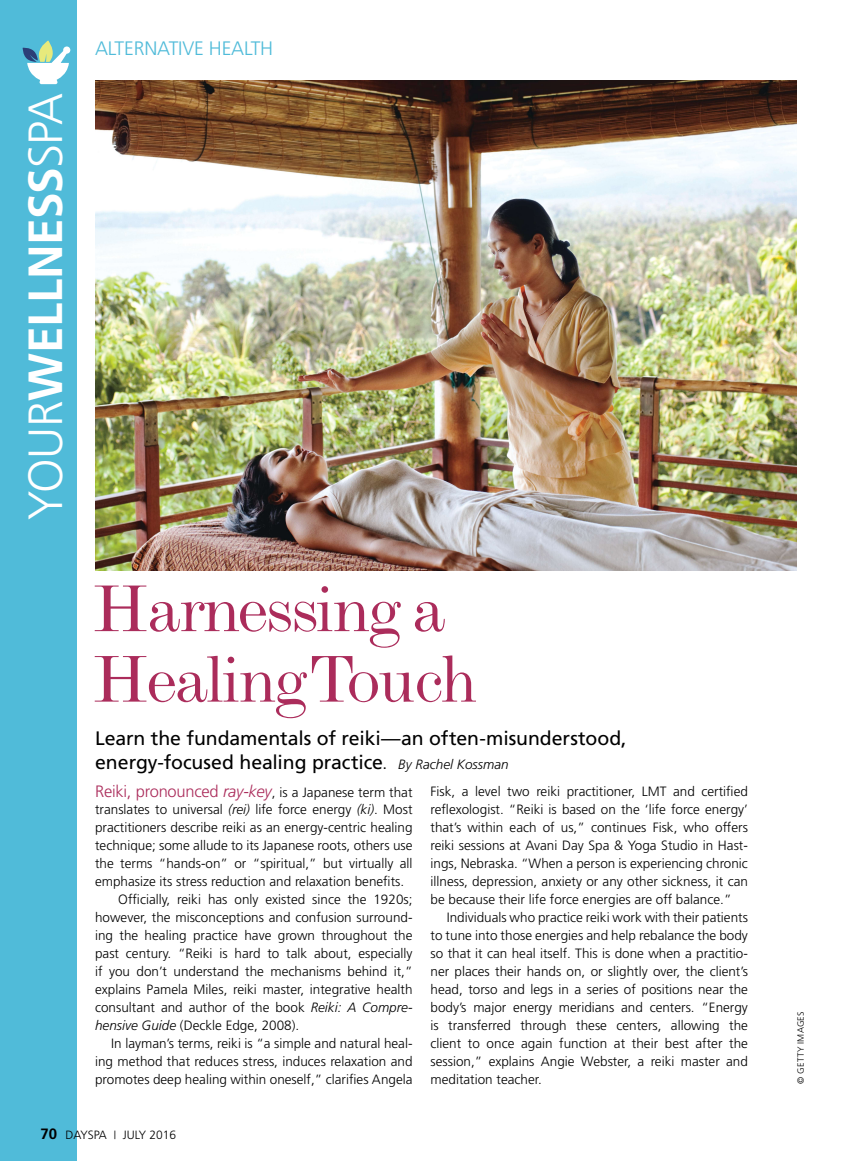
<style>
.page{position:relative;width:851px;height:1161px;background:#fff}
.page>*{position:absolute;margin:0;border:0;box-sizing:border-box;transform-origin:0 0}
.t1{font:expanded 67.5px/70.5px "Modern";letter-spacing:-.04em;color:#ab2c5b}
.t2{font:700 48px "Frutiger";letter-spacing:-.005em;color:#fff}
.t3{font:19.5px/24px "Frutiger";letter-spacing:-.005em;color:#000}
.t4{font:300 19.5px "Frutiger";letter-spacing:-.01em;color:#50bbd9}
.t5{font:300 13.5px "Frutiger";color:#000}
.t6{font:300 12px "Frutiger";color:#000}
.t7{font:300 9px "Frutiger";letter-spacing:.03em;color:#000}
.s1{font-weight:300}
.s2{font-weight:300;font-style:italic;font-size:13.5px}
.s3{font-size:16.5px;color:#ab2c5b}
.s4{font-style:italic;font-size:16.5px;color:#ab2c5b}
.s5{font-style:italic}
.s6{font-weight:700;font-size:15px}
</style>
<div class="page">
<div style="left:0;top:0;width:77px;height:1161px;background:#50bbd9"></div>
<svg style="left:23px;top:40px;width:47px;height:44px"></svg>
<img style="left:95px;top:81px;width:701px;height:490px">
<p class="t2" style="left:18px;top:520px;width:429px;rotate:-90deg"><span class="s1">YOUR</span>WELLNESS<span class="s1">SPA</span></p>
<p class="t4" style="left:95px;top:41px;width:180px">ALTERNATIVE HEALTH</p>
<p class="t1" style="left:92px;top:581px;width:387px">Harnessing a<br>Healing Touch</p>
<p class="t3" style="left:95px;top:727px;width:533px">Learn the fundamentals of reiki—an often-misunderstood, energy-focused healing practice<span class="s1">.</span> <span class="s2">By Rachel Kossman</span></p>
<p class="t5" style="left:95px;top:786px;width:319px"><span class="s3">Reiki, pronounced</span> <span class="s4">ray-key</span>, is a Japanese term that</p>
<p class="t5" style="left:95px;top:804px;width:319px">translates to universal <span class="s5">(rei)</span> life force energy <span class="s5">(ki)</span>. Most</p>
<p class="t5" style="left:95px;top:822px;width:319px">practitioners describe reiki as an energy-centric healing</p>
<p class="t5" style="left:95px;top:840px;width:319px">technique; some allude to its Japanese roots, others use</p>
<p class="t5" style="left:95px;top:858px;width:319px">the terms “hands-on” or “spiritual,” but virtually all</p>
<p class="t5" style="left:95px;top:876px;width:311px">emphasize its stress reduction and relaxation benefits.</p>
<p class="t5" style="left:118px;top:894px;width:296px">Officially, reiki has only existed since the 1920s;</p>
<p class="t5" style="left:95px;top:912px;width:319px">however, the misconceptions and confusion surround-</p>
<p class="t5" style="left:95px;top:930px;width:319px">ing the healing practice have grown throughout the</p>
<p class="t5" style="left:95px;top:948px;width:319px">past century. “Reiki is hard to talk about, especially</p>
<p class="t5" style="left:95px;top:966px;width:319px">if you don’t understand the mechanisms behind it,”</p>
<p class="t5" style="left:95px;top:984px;width:319px">explains Pamela Miles, reiki master, integrative health</p>
<p class="t5" style="left:95px;top:1002px;width:319px">consultant and author of the book <span class="s5">Reiki: A Compre-</span></p>
<p class="t5" style="left:95px;top:1020px;width:206px"><span class="s5">hensive Guide</span> (Deckle Edge, 2008).</p>
<p class="t5" style="left:111px;top:1038px;width:303px">In layman’s terms, reiki is “a simple and natural heal-</p>
<p class="t5" style="left:95px;top:1056px;width:319px">ing method that reduces stress, induces relaxation and</p>
<p class="t5" style="left:95px;top:1074px;width:319px">promotes deep healing within oneself,” clarifies Angela</p>
<p class="t5" style="left:430px;top:786px;width:319px">Fisk, a level two reiki practitioner, LMT and certified</p>
<p class="t5" style="left:430px;top:804px;width:319px">reflexologist. “Reiki is based on the ‘life force energy’</p>
<p class="t5" style="left:430px;top:822px;width:319px">that’s within each of us,” continues Fisk, who offers</p>
<p class="t5" style="left:430px;top:840px;width:319px">reiki sessions at Avani Day Spa &amp; Yoga Studio in Hast-</p>
<p class="t5" style="left:430px;top:858px;width:319px">ings, Nebraska. “When a person is experiencing chronic</p>
<p class="t5" style="left:430px;top:876px;width:319px">illness, depression, anxiety or any other sickness, it can</p>
<p class="t5" style="left:430px;top:894px;width:302px">be because their life force energies are off balance.”</p>
<p class="t5" style="left:446px;top:912px;width:303px">Individuals who practice reiki work with their patients</p>
<p class="t5" style="left:430px;top:930px;width:319px">to tune into those energies and help rebalance the body</p>
<p class="t5" style="left:430px;top:948px;width:319px">so that it can heal itself. This is done when a practitio-</p>
<p class="t5" style="left:430px;top:966px;width:319px">ner places their hands on, or slightly over, the client’s</p>
<p class="t5" style="left:430px;top:984px;width:319px">head, torso and legs in a series of positions near the</p>
<p class="t5" style="left:430px;top:1002px;width:319px">body’s major energy meridians and centers. “Energy</p>
<p class="t5" style="left:430px;top:1020px;width:319px">is transferred through these centers, allowing the</p>
<p class="t5" style="left:430px;top:1038px;width:319px">client to once again function at their best after the</p>
<p class="t5" style="left:430px;top:1056px;width:319px">session,” explains Angie Webster, a reiki master and</p>
<p class="t5" style="left:430px;top:1074px;width:113px">meditation teacher.</p>
<p class="t6" style="left:40px;top:1130px;width:137px"><span class="s6">70</span> DAYSPA <sup>|</sup> JULY 2016</p>
<p class="t7" style="left:796px;top:1084px;width:74px;rotate:-90deg">© GETTY IMAGES</p>
</div>
